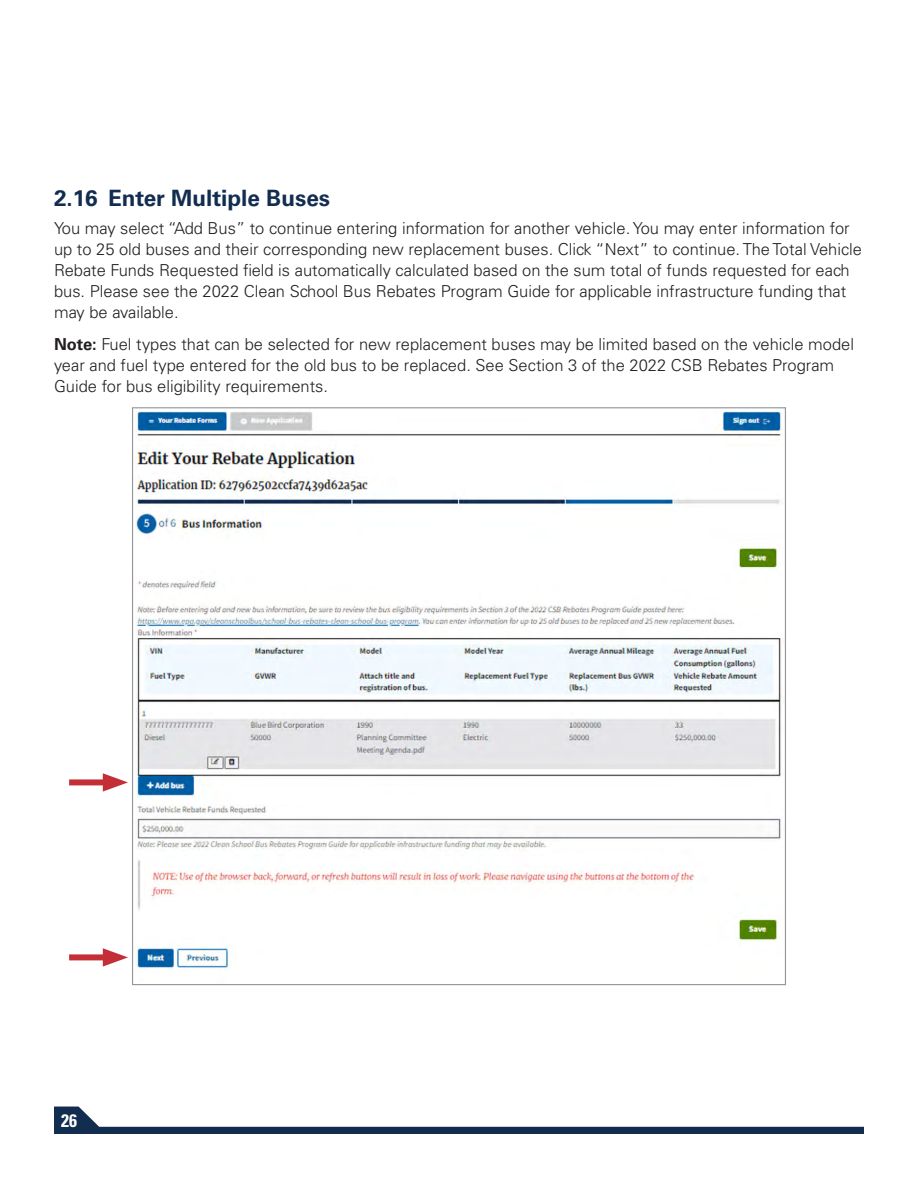
<style>
.page{position:relative;width:918px;height:1188px;background:#fff}
.page>*{position:absolute;margin:0;border:0;box-sizing:border-box;transform-origin:0 0}
.t1{font:700 22.5px "Univers LT Std";color:#132d51}
.t2{font:700 condensed 18px "Univers LT Std";color:#fff}
.t3{font:300 16.5px/21px "Univers LT Std";color:#231f20}
.s1{font-weight:700}
</style>
<div class="page">
<svg style="left:54px;top:1107px;width:810px;height:27px"></svg>
<img style="left:135px;top:411px;width:648px;height:560px">
<div style="left:69px;top:779px;width:44px;height:6px;background:#c42f37"></div>
<svg style="left:103px;top:773px;width:25px;height:19px"></svg>
<div style="left:69px;top:954px;width:44px;height:6px;background:#c42f37"></div>
<svg style="left:103px;top:948px;width:25px;height:19px"></svg>
<h2 class="t1" style="left:54px;top:185px;width:278px">2.16 Enter Multiple Buses</h2>
<p class="t3" style="left:54px;top:218px;width:810px">You may select “Add Bus” to continue entering information for another vehicle. You may enter information for up to 25 old buses and their corresponding new replacement buses. Click “Next” to continue. The Total Vehicle Rebate Funds Requested feld is automatically calculated based on the sum total of funds requested for each bus. Please see the 2022 Clean School Bus Rebates Program Guide for applicable infrastructure funding that may be available.</p>
<p class="t3" style="left:54px;top:334px;width:802px"><span class="s1">Note:</span> Fuel types that can be selected for new replacement buses may be limited based on the vehicle model year and fuel type entered for the old bus to be replaced. See Section 3 of the 2022 CSB Rebates Program<br>Guide for bus eligibility requirements.</p>
<p class="t2" style="left:61px;top:1109px;width:17px">26</p>
</div>
